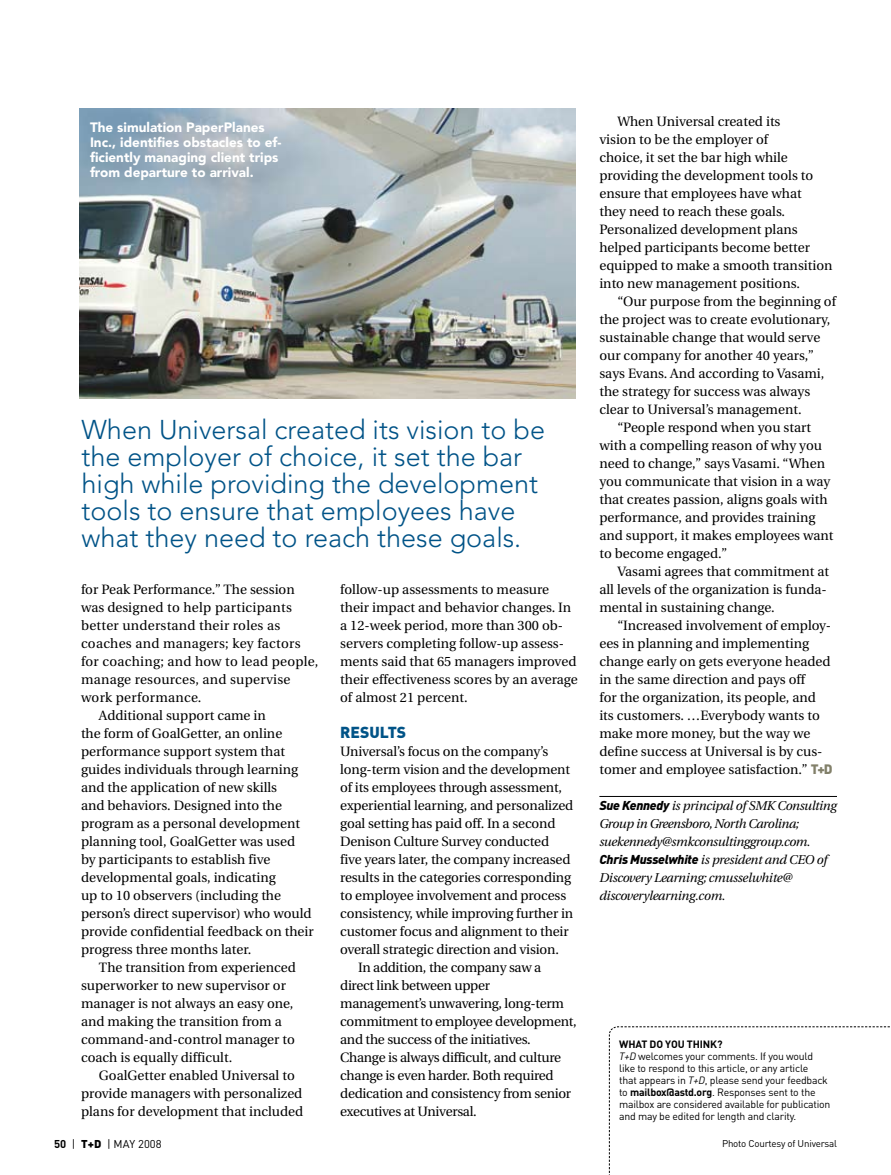
<style>
.page{position:relative;width:891px;height:1175px;background:#fff}
.page>*{position:absolute;margin:0;border:0;box-sizing:border-box;transform-origin:0 0}
.t1{font:300 27px/27px "Avenir";color:#005387}
.t2{font:900 15.75px "DINOT";color:#005387}
.t3{font:13.5px/18px "Utopia";color:#000}
.t4{font:13.5px "Utopia";letter-spacing:-.02em;color:#000}
.t5{font:13.5px "Utopia";letter-spacing:.02em;color:#000}
.t6{font:900 13.5px/15px "Avenir";color:#fff}
.t7{font:italic 12.75px/18px "Utopia";letter-spacing:-.02em;color:#000}
.t8{font:11.25px "DINOT";color:#000}
.t9{font:10.5px/12px "DINOT";letter-spacing:-.02em;color:#000}
.t10{font:9.75px "DINOT";letter-spacing:-.02em;color:#000}
.s1{font-family:"DINOT";font-weight:900;color:#82806a}
.s2{font-family:"DINOT";font-weight:900}
.s3{font-weight:700}
.s4{font-style:italic}
.s5{font-weight:900}
</style>
<div class="page">
<svg style="left:609px;top:1026px;width:281px;height:147px"></svg>
<img style="left:79px;top:108px;width:497px;height:291px">
<hr style="left:599px;top:796px;width:238px;height:1px;background:#000">
<p class="t6" style="left:90px;top:120px;width:193px">The simulation PaperPlanes<br>Inc., identifies obstacles to ef&shy;ficiently managing client trips from departure to arrival.</p>
<h1 class="t1" style="left:82px;top:416px;width:465px">When Universal created its vision to be the employer of choice, it set the bar high while providing the development tools to ensure that employees have what they need to reach these goals.</h1>
<p class="t3" style="left:81px;top:581px;width:215px">for Peak Performance.” The session</p>
<p class="t5" style="left:81px;top:600px;width:212px">was designed to help participants</p>
<p class="t5" style="left:81px;top:618px;width:201px">better understand their roles as</p>
<p class="t5" style="left:81px;top:636px;width:221px">coaches and managers; key factors</p>
<p class="t5" style="left:81px;top:654px;width:239px">for coaching; and how to lead people,</p>
<p class="t5" style="left:81px;top:672px;width:211px">manage resources, and supervise</p>
<p class="t5" style="left:81px;top:690px;width:122px">work performance.</p>
<p class="t3" style="left:99px;top:707px;width:168px">Additional support came in</p>
<p class="t3" style="left:81px;top:725px;width:203px">the form of GoalGetter, an online</p>
<p class="t3" style="left:81px;top:743px;width:206px">performance support system that</p>
<p class="t3" style="left:81px;top:761px;width:219px">guides individuals through learning</p>
<p class="t3" style="left:81px;top:779px;width:198px">and the application of new skills</p>
<p class="t3" style="left:81px;top:797px;width:202px">and behaviors. Designed into the</p>
<p class="t3" style="left:81px;top:815px;width:221px">program as a personal development</p>
<p class="t3" style="left:81px;top:833px;width:216px">planning tool, GoalGetter was used</p>
<p class="t3" style="left:81px;top:851px;width:191px">by participants to establish five</p>
<p class="t3" style="left:81px;top:869px;width:196px">developmental goals, indicating</p>
<p class="t3" style="left:81px;top:887px;width:202px">up to 10 observers (including the</p>
<p class="t3" style="left:81px;top:905px;width:232px">person’s direct supervisor) who would</p>
<p class="t3" style="left:81px;top:923px;width:234px">provide confidential feedback on their</p>
<p class="t3" style="left:81px;top:941px;width:172px">progress three months later.</p>
<p class="t3" style="left:99px;top:959px;width:199px">The transition from experienced</p>
<p class="t3" style="left:81px;top:977px;width:206px">superworker to new supervisor or</p>
<p class="t3" style="left:81px;top:995px;width:214px">manager is not always an easy one,</p>
<p class="t3" style="left:81px;top:1013px;width:202px">and making the transition from a</p>
<p class="t3" style="left:81px;top:1031px;width:215px">command-and-control manager to</p>
<p class="t3" style="left:81px;top:1049px;width:153px">coach is equally difficult.</p>
<p class="t3" style="left:99px;top:1067px;width:197px">GoalGetter enabled Universal to</p>
<p class="t3" style="left:81px;top:1085px;width:223px">provide managers with personalized</p>
<p class="t3" style="left:81px;top:1103px;width:224px">plans for development that included</p>
<p class="t3" style="left:340px;top:581px;width:239px">follow-up assessments to measure their impact and behavior changes. In a 12-week period, more than 300 ob&shy;servers completing follow-up assess&shy;ments said that 65 managers improved their effectiveness scores by an average of almost 21 percent.</p>
<p class="t2" style="left:340px;top:722px;width:67px">RESULTS</p>
<p class="t3" style="left:340px;top:743px;width:210px">Universal’s focus on the company’s</p>
<p class="t3" style="left:340px;top:761px;width:231px">long-term vision and the development</p>
<p class="t3" style="left:340px;top:779px;width:223px">of its employees through assessment,</p>
<p class="t3" style="left:340px;top:797px;width:235px">experiential learning, and personalized</p>
<p class="t3" style="left:340px;top:815px;width:217px">goal setting has paid off. In a second</p>
<p class="t3" style="left:340px;top:833px;width:210px">Denison Culture Survey conducted</p>
<p class="t3" style="left:340px;top:851px;width:232px">five years later, the company increased</p>
<p class="t3" style="left:340px;top:869px;width:232px">results in the categories corresponding</p>
<p class="t3" style="left:340px;top:887px;width:228px">to employee involvement and process</p>
<p class="t3" style="left:340px;top:905px;width:235px">consistency, while improving further in</p>
<p class="t3" style="left:340px;top:923px;width:230px">customer focus and alignment to their</p>
<p class="t3" style="left:340px;top:941px;width:220px">overall strategic direction and vision.</p>
<p class="t4" style="left:358px;top:960px;width:185px">In addition, the company saw a</p>
<p class="t4" style="left:340px;top:978px;width:151px">direct link between upper</p>
<p class="t4" style="left:340px;top:996px;width:225px">management’s unwavering, long-term</p>
<p class="t4" style="left:340px;top:1014px;width:238px">commitment to employee development,</p>
<p class="t4" style="left:340px;top:1032px;width:192px">and the success of the initiatives.</p>
<p class="t4" style="left:340px;top:1050px;width:222px">Change is always difficult, and culture</p>
<p class="t4" style="left:340px;top:1068px;width:215px">change is even harder. Both required</p>
<p class="t4" style="left:340px;top:1086px;width:233px">dedication and consistency from senior</p>
<p class="t4" style="left:340px;top:1104px;width:138px">executives at Universal.</p>
<p class="t3" style="left:599px;top:113px;width:235px;text-indent:18px">When Universal created its<br>vision to be the employer of<br>choice, it set the bar high while providing the development tools to ensure that employees have what<br>they need to reach these goals.<br>Personalized development plans helped participants become better equipped to make a smooth transition into new management positions.</p>
<p class="t3" style="left:617px;top:293px;width:220px">“Our purpose from the beginning of</p>
<p class="t3" style="left:599px;top:311px;width:233px">the project was to create evolutionary,</p>
<p class="t3" style="left:599px;top:329px;width:222px">sustainable change that would serve</p>
<p class="t3" style="left:599px;top:347px;width:216px">our company for another 40 years,”</p>
<p class="t3" style="left:599px;top:365px;width:226px">says Evans. And according to Vasami,</p>
<p class="t3" style="left:599px;top:383px;width:212px">the strategy for success was always</p>
<p class="t3" style="left:599px;top:401px;width:204px">clear to Universal’s management.</p>
<p class="t3" style="left:617px;top:419px;width:195px">“People respond when you start</p>
<p class="t3" style="left:599px;top:437px;width:224px">with a compelling reason of why you</p>
<p class="t3" style="left:599px;top:455px;width:227px">need to change,” says Vasami. “When</p>
<p class="t3" style="left:599px;top:473px;width:232px">you communicate that vision in a way</p>
<p class="t3" style="left:599px;top:491px;width:230px">that creates passion, aligns goals with</p>
<p class="t3" style="left:599px;top:509px;width:218px">performance, and provides training</p>
<p class="t3" style="left:599px;top:527px;width:236px">and support, it makes employees want</p>
<p class="t3" style="left:599px;top:545px;width:129px">to become engaged.”</p>
<p class="t3" style="left:617px;top:563px;width:213px">Vasami agrees that commitment at</p>
<p class="t3" style="left:599px;top:581px;width:229px">all levels of the organization is funda-</p>
<p class="t3" style="left:599px;top:599px;width:177px">mental in sustaining change.</p>
<p class="t3" style="left:617px;top:617px;width:215px">“Increased involvement of employ-</p>
<p class="t3" style="left:599px;top:635px;width:211px">ees in planning and implementing</p>
<p class="t3" style="left:599px;top:653px;width:233px">change early on gets everyone headed</p>
<p class="t3" style="left:599px;top:671px;width:207px">in the same direction and pays off</p>
<p class="t3" style="left:599px;top:689px;width:218px">for the organization, its people, and</p>
<p class="t3" style="left:599px;top:707px;width:222px">its customers. …Everybody wants to</p>
<p class="t3" style="left:599px;top:725px;width:212px">make more money, but the way we</p>
<p class="t3" style="left:599px;top:743px;width:225px">define success at Universal is by cus-</p>
<p class="t3" style="left:599px;top:761px;width:235px">tomer and employee satisfaction.” <span class="s1">T+D</span></p>
<p class="t7" style="left:599px;top:797px;width:239px"><span class="s2">Sue Kennedy</span> is principal of SMK Consulting Group in Greensboro, North Carolina; suekennedy@smkconsultinggroup.com.<br><span class="s2">Chris Musselwhite</span> is president and CEO of Discovery Learning; cmusselwhite@ discoverylearning.com.</p>
<p class="t9" style="left:619px;top:1038px;width:213px"><span class="s3">What Do You Think?<br></span><span class="s4">T+D</span> welcomes your comments. If you would like to respond to this article, or any article<br>that appears in <span class="s4">T+D</span>, please send your feedback to <span class="s3">mailbox@astd.org</span>. Responses sent to the mailbox are considered available for publication and may be edited for length and clarity.</p>
<p class="t8" style="left:54px;top:1136px;width:109px"><span class="s3">50</span> | <span class="s5">T+D</span> | may 2008</p>
<p class="t10" style="left:722px;top:1137px;width:116px">Photo Courtesy of Universal</p>
</div>
